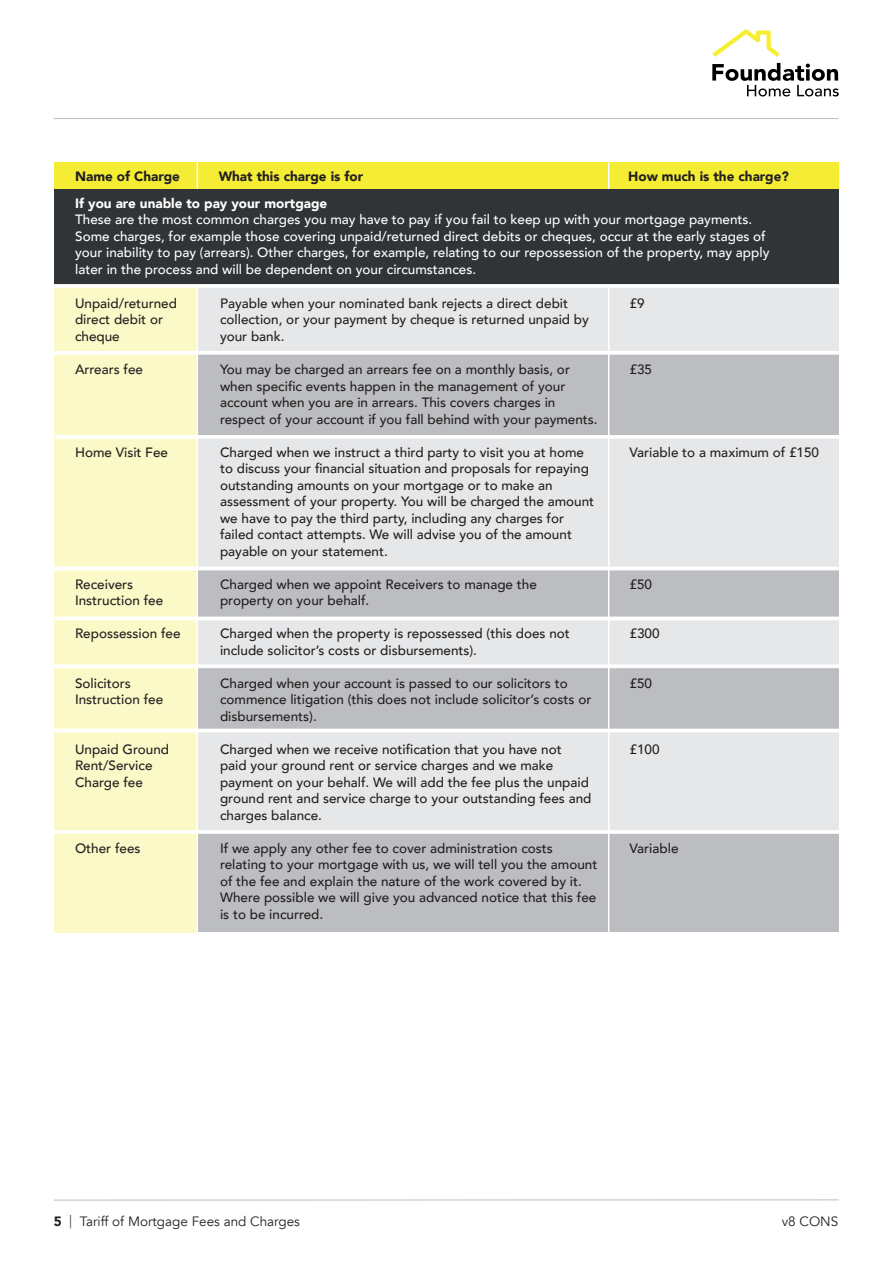
<style>
.page{position:relative;width:893px;height:1263px;background:#fff}
.page>*{position:absolute;margin:0;border:0;box-sizing:border-box;transform-origin:0 0}
.t1{font:500 13.5px/16.5px "Avenir";color:#231f20}
.t2{font:500 13.5px/16.5px "Avenir";color:#fff}
.t3{font:900 13.5px "Avenir";color:#231f20}
.t4{font:13.5px "Avenir";color:#231f20}
.t5{font:900 13.5px "Avenir";color:#fff}
.s1{font-weight:900}
.s2{font-weight:300}
</style>
<div class="page">
<div style="left:198px;top:285px;width:641px;height:646px;background:#e6e7e9"></div>
<div style="left:198px;top:568px;width:641px;height:51px;background:#bcbdc0"></div>
<div style="left:198px;top:353px;width:641px;height:83px;background:#bcbdc0"></div>
<div style="left:198px;top:666px;width:641px;height:64px;background:#bcbdc0"></div>
<div style="left:198px;top:833px;width:641px;height:99px;background:#bcbdc0"></div>
<svg style="left:712px;top:63px;width:127px;height:34px"></svg>
<svg style="left:712px;top:29px;width:68px;height:28px"></svg>
<hr style="left:54px;top:118px;width:785px;height:1px;background:#bcbdc0">
<hr style="left:54px;top:1199px;width:785px;height:1px;background:#bcbdc0">
<div style="left:54px;top:218px;width:143px;height:714px;background:#fbf9c8"></div>
<div style="left:54px;top:162px;width:785px;height:28px;background:#f4ed33"></div>
<hr style="left:197px;top:162px;width:1px;height:820px;background:#fff">
<svg style="left:54px;top:351px;width:785px;height:4px;background:#fafaf9"></svg>
<hr style="left:54px;top:567px;width:792px;height:3px;background:#fff">
<svg style="left:55px;top:616px;width:784px;height:4px;background:#f6f7f5"></svg>
<hr style="left:608px;top:162px;width:1px;height:820px;background:#fff">
<div style="left:54px;top:190px;width:785px;height:97px;background:#313437"></div>
<svg style="left:54px;top:284px;width:785px;height:4px;background:#fafafa"></svg>
<hr style="left:53px;top:664px;width:793px;height:4px;background:#fff">
<hr style="left:53px;top:729px;width:793px;height:3px;background:#fff">
<hr style="left:55px;top:435px;width:796px;height:4px;background:#fff">
<hr style="left:54px;top:830px;width:792px;height:4px;background:#fff">
<p class="t3" style="left:75px;top:165px;width:106px">Name of Charge</p>
<p class="t3" style="left:628px;top:165px;width:162px">How much is the charge?</p>
<p class="t5" style="left:75px;top:192px;width:254px">If you are unable to pay your mortgage</p>
<p class="t2" style="left:75px;top:211px;width:696px">These are the most common charges you may have to pay if you fail to keep up with your mortgage payments.<br>Some charges, for example those covering unpaid/returned direct debits or cheques, occur at the early stages of your inability to pay (arrears). Other charges, for example, relating to our repossession of the property, may apply later in the process and will be dependent on your circumstances.</p>
<p class="t3" style="left:219px;top:165px;width:146px">What this charge is for</p>
<p class="t1" style="left:75px;top:294px;width:104px">Unpaid/returned direct debit or cheque</p>
<p class="t1" style="left:75px;top:360px;width:70px">Arrears fee</p>
<p class="t1" style="left:75px;top:443px;width:95px">Home Visit Fee</p>
<p class="t1" style="left:75px;top:575px;width:90px">Receivers<br>Instruction fee</p>
<p class="t1" style="left:75px;top:624px;width:107px">Repossession fee</p>
<p class="t1" style="left:75px;top:674px;width:90px">Solicitors<br>Instruction fee</p>
<p class="t1" style="left:75px;top:740px;width:96px">Unpaid Ground<br>Rent/Service<br>Charge fee</p>
<p class="t1" style="left:75px;top:839px;width:67px">Other fees</p>
<p class="t1" style="left:220px;top:294px;width:370px">Payable when your nominated bank rejects a direct debit collection, or your payment by cheque is returned unpaid by your bank.</p>
<p class="t1" style="left:220px;top:360px;width:379px">You may be charged an arrears fee on a monthly basis, or when specific events happen in the management of your account when you are in arrears. This covers charges in respect of your account if you fall behind with your payments.</p>
<p class="t1" style="left:220px;top:443px;width:376px">Charged when we instruct a third party to visit you at home to discuss your financial situation and proposals for repaying outstanding amounts on your mortgage or to make an assessment of your property. You will be charged the amount we have to pay the third party, including any charges for</p>
<p class="t1" style="left:220px;top:525px;width:353px">failed contact attempts. We will advise you of the amount payable on your statement.</p>
<p class="t1" style="left:220px;top:575px;width:318px">Charged when we appoint Receivers to manage the</p>
<p class="t1" style="left:220px;top:591px;width:151px">property on your behalf.</p>
<p class="t1" style="left:220px;top:624px;width:351px">Charged when the property is repossessed (this does not include solicitor’s costs or disbursements).</p>
<p class="t1" style="left:220px;top:674px;width:349px">Charged when your account is passed to our solicitors to</p>
<p class="t1" style="left:220px;top:690px;width:373px">commence litigation (this does not include solicitor’s costs or disbursements).</p>
<p class="t1" style="left:220px;top:740px;width:343px">Charged when we receive notification that you have not</p>
<p class="t1" style="left:220px;top:756px;width:373px">paid your ground rent or service charges and we make payment on your behalf. We will add the fee plus the unpaid ground rent and service charge to your outstanding fees and charges balance.</p>
<p class="t1" style="left:220px;top:839px;width:379px">If we apply any other fee to cover administration costs relating to your mortgage with us, we will tell you the amount of the fee and explain the nature of the work covered by it.<br>Where possible we will give you advanced notice that this fee is to be incurred.</p>
<p class="t1" style="left:629px;top:294px;width:17px">£9</p>
<p class="t1" style="left:629px;top:360px;width:24px">£35</p>
<p class="t1" style="left:629px;top:443px;width:191px">Variable to a maximum of £150</p>
<p class="t1" style="left:629px;top:575px;width:24px">£50</p>
<p class="t1" style="left:629px;top:624px;width:32px">£300</p>
<p class="t1" style="left:629px;top:674px;width:24px">£50</p>
<p class="t1" style="left:629px;top:740px;width:32px">£100</p>
<p class="t1" style="left:629px;top:839px;width:51px">Variable</p>
<p class="t4" style="left:54px;top:1213px;width:248px"><span class="s1">5</span> <span class="s2">|</span> Tariff of Mortgage Fees and Charges</p>
<p class="t4" style="left:782px;top:1213px;width:58px">v8 CONS</p>
</div>
